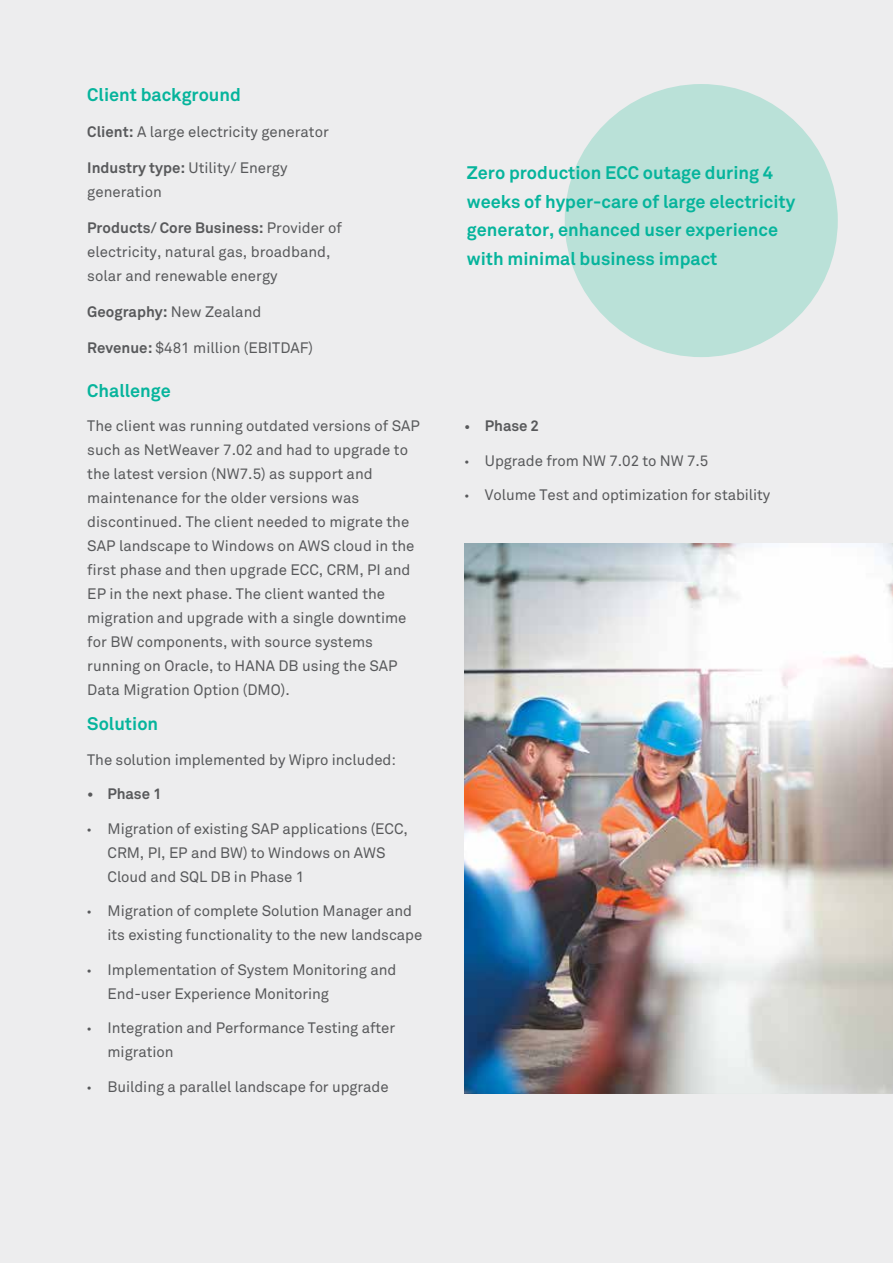
<style>
.page{position:relative;width:893px;height:1263px;background:#fff}
.page>*{position:absolute;margin:0;border:0;box-sizing:border-box;transform-origin:0 0}
.t1{font:700 18px/28.5px "Wipro Akkurat";color:#06b49c}
.t2{font:15px/24px "Wipro Akkurat";color:#58595b}
.t3{font:700 15px "Wipro Akkurat";color:#58595b}
.s1{font-weight:700}
.s2{font-weight:400}
.s3{font-family:"Myriad Pro"}
</style>
<div class="page">
<div style="left:0;top:0;width:892px;height:1262px;background:#ededee"></div>
<div style="left:565px;top:84px;width:273px;height:273px;background:#bae1d8;border-radius:50%"></div>
<img style="left:464px;top:544px;width:429px;height:549px">
<p class="t1" style="left:87px;top:80px;width:155px">Client background</p>
<p class="t2" style="left:87px;top:120px;width:243px"><span class="s1">Client:</span> A large electricity generator</p>
<p class="t2" style="left:87px;top:156px;width:202px"><span class="s1">Industry type:</span> Utility/ Energy generation</p>
<p class="t2" style="left:87px;top:216px;width:256px"><span class="s1">Products/ Core Business:</span> Provider of electricity, natural gas, broadband, solar and renewable energy</p>
<p class="t3" style="left:87px;top:303px;width:176px">Geography: <span class="s2">New Zealand</span></p>
<p class="t2" style="left:87px;top:336px;width:227px"><span class="s1">Revenue:</span> $481 million (EBITDAF)</p>
<p class="t1" style="left:87px;top:376px;width:85px">Challenge</p>
<p class="t2" style="left:87px;top:414px;width:334px">The client was running outdated versions of SAP such as NetWeaver 7.02 and had to upgrade to the latest version (NW7.5) as support and maintenance for the older versions was discontinued. The client needed to migrate the SAP landscape to Windows on AWS cloud in the first phase and then upgrade ECC, CRM, PI and EP in the next phase. The client wanted the migration and upgrade with a single downtime for BW components, with source systems running on Oracle, to HANA DB using the SAP Data Migration Option (DMO).</p>
<p class="t1" style="left:87px;top:709px;width:72px">Solution</p>
<p class="t2" style="left:87px;top:747px;width:310px">The solution implemented by Wipro included:</p>
<p class="t3" style="left:87px;top:784px;width:76px">• Phase 1</p>
<p class="t2" style="left:108px;top:816px;width:302px;text-indent:-20px"><span class="s3">•</span> Migration of existing SAP applications (ECC,<br>CRM, PI, EP and BW) to Windows on AWS<br>Cloud and SQL DB in Phase 1</p>
<p class="t2" style="left:108px;top:899px;width:316px;text-indent:-20px"><span class="s3">•</span> Migration of complete Solution Manager and its existing functionality to the new landscape</p>
<p class="t2" style="left:108px;top:957px;width:290px;text-indent:-20px"><span class="s3">•</span> Implementation of System Monitoring and<br>End-user Experience Monitoring</p>
<p class="t2" style="left:108px;top:1016px;width:289px;text-indent:-20px"><span class="s3">•</span> Integration and Performance Testing after migration</p>
<p class="t2" style="left:87px;top:1074px;width:303px"><span class="s3">•</span> Building a parallel landscape for upgrade</p>
<p class="t1" style="left:467px;top:158px;width:330px">Zero production ECC outage during 4 weeks of hyper-care of large electricity generator, enhanced user experience with minimal business impact</p>
<p class="t3" style="left:465px;top:417px;width:76px"><span class="s3">•</span> Phase 2</p>
<p class="t2" style="left:465px;top:449px;width:245px"><span class="s3">•</span> Upgrade from NW 7.02 to NW 7.5</p>
<p class="t2" style="left:465px;top:483px;width:307px"><span class="s3">•</span> Volume Test and optimization for stability</p>
</div>
